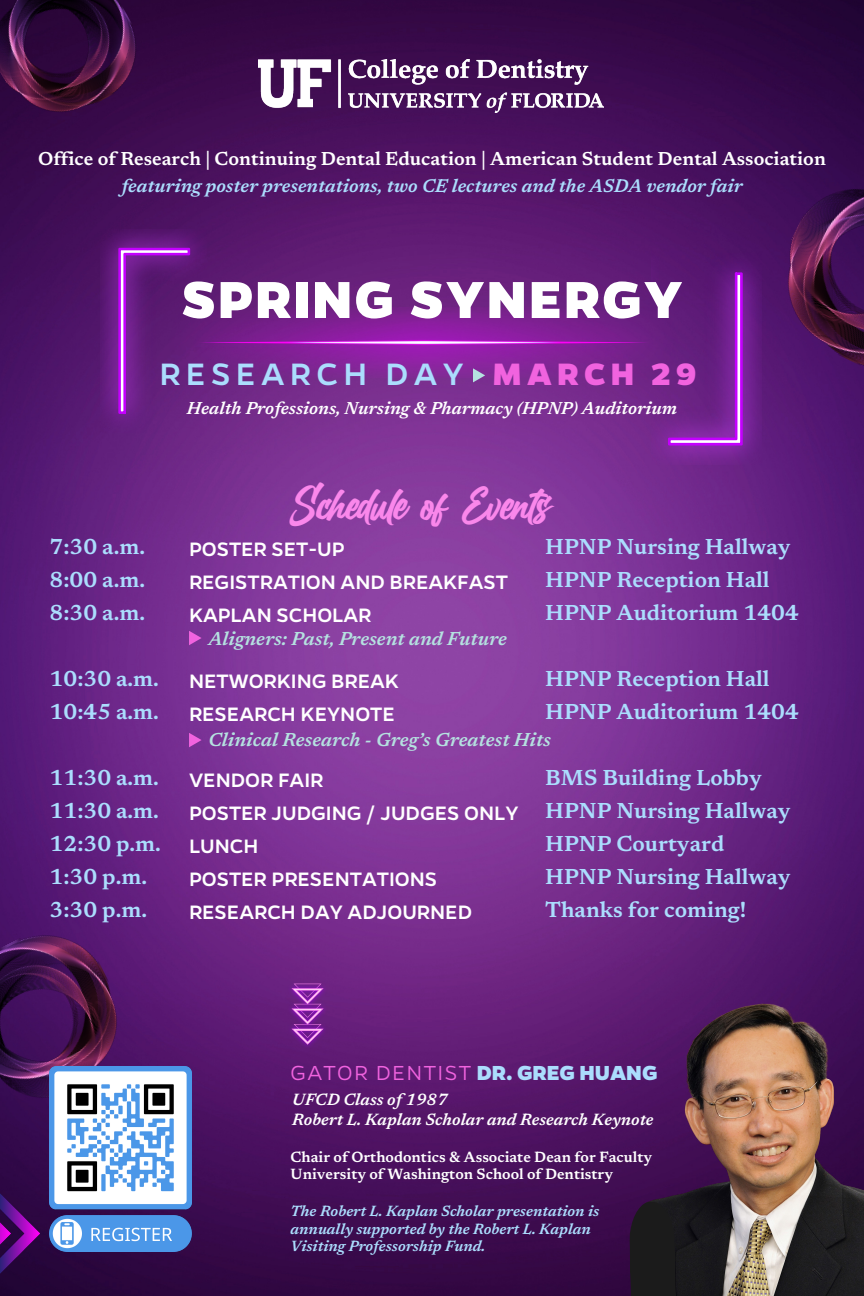
<style>
.page{position:relative;width:864px;height:1296px;background:#fff}
.page>*{position:absolute;margin:0;border:0;box-sizing:border-box;transform-origin:0 0}
.t1{font:800 58.9px "Gentona";letter-spacing:.035em;color:#fff}
.t2{font:47.5px "Billion Dreams";letter-spacing:-.025em;color:#fa87eb}
.t3{font:500 35px "Gentona";letter-spacing:.155em;color:#abddfd}
.t4{font:800 35px "Gentona";letter-spacing:.155em;color:#f163df}
.t5{font:300 23px "Gentona";letter-spacing:.06em;color:#f163df}
.t6{font:600 22px/33px "Newsreader";color:#abddfd}
.t7{font:500 22px/33px "Gentona";color:#fff}
.t8{font:600 19px "Newsreader";color:#fff}
.t9{font:italic 600 19px "Newsreader";color:#b5e1e0}
.t10{font:italic 600 18.5px "Newsreader";color:#abddfd}
.t11{font:italic 600 17.5px "Newsreader";color:#fff}
.t12{font:italic 600 16.5px "Newsreader";color:#fff}
.t13{font:italic 600 15px/17.6px "Newsreader";color:#abddfd}
.t14{font:600 15px "Newsreader";color:#fff}
.s1{font-weight:800;color:#abddfd}
</style>
<div class="page">
<img style="left:0;top:0;width:864px;height:1296px">
<img style="left:206px;top:308px;width:445px;height:70px">
<img style="left:100px;top:229px;width:106px;height:203px">
<img style="left:200px;top:232px;width:6px;height:203px">
<svg style="left:118px;top:248px;width:72px;height:166px;background:#73248e"></svg>
<img style="left:651px;top:253px;width:110px;height:212px">
<img style="left:651px;top:251px;width:7px;height:211px">
<svg style="left:668px;top:272px;width:75px;height:174px;background:#762593"></svg>
<img style="left:755px;top:152px;width:109px;height:241px">
<img style="left:0;top:1186px;width:39px;height:95px">
<svg style="left:473px;top:368px;width:12px;height:14px"></svg>
<img style="left:258px;top:60px;width:346px;height:53px">
<img style="left:0;top:911px;width:144px;height:211px">
<img style="left:647px;top:974px;width:217px;height:322px">
<svg style="left:629px;top:1201px;width:48px;height:95px;background:#1c191e"></svg>
<img style="left:286px;top:1030px;width:43px;height:20px">
<img style="left:286px;top:1009px;width:43px;height:21px">
<img style="left:286px;top:983px;width:43px;height:26px">
<svg style="left:292px;top:984px;width:32px;height:61px;background:#943ca9"></svg>
<svg style="left:189px;top:733px;width:13px;height:14px"></svg>
<img style="left:50px;top:1067px;width:142px;height:184px">
<img style="left:0;top:0;width:157px;height:137px">
<svg style="left:189px;top:631px;width:13px;height:14px"></svg>
<p class="t8" style="left:38px;top:151px;width:789px">Office of Research | Continuing Dental Education | American Student Dental Association</p>
<h6 class="t10" style="left:121px;top:178px;width:623px">featuring poster presentations, two CE lectures and the ASDA vendor fair</h6>
<h3 class="t1" style="left:181px;top:261px;width:503px">SPRING SYNERGY</h3>
<p class="t3" style="left:159px;top:351px;width:306px">RESEARCH DAY</p>
<h3 class="t4" style="left:492px;top:351px;width:206px">MARCH 29</h3>
<h2 class="t11" style="left:187px;top:401px;width:492px">Health Professions, Nursing &amp; Pharmacy (HPNP) Auditorium</h2>
<h6 class="t6" style="left:50px;top:533px;width:97px;text-align:justify">7:30 a.m.<br>8:00 a.m.<br>8:30 a.m.</h6>
<h6 class="t6" style="left:50px;top:665px;width:111px">10:30 a.m.<br>10:45 a.m.</h6>
<h6 class="t6" style="left:50px;top:764px;width:113px">11:30 a.m.<br>11:30 a.m.<br>12:30 p.m.<br>1:30 p.m.<br>3:30 p.m.</h6>
<h6 class="t2" style="left:289px;top:473px;width:264px">Schedule of Events</h6>
<p class="t7" style="left:189px;top:531px;width:321px">POSTER SET-UP<br>REGISTRATION AND BREAKFAST<br>KAPLAN SCHOLAR</p>
<h5 class="t9" style="left:208px;top:631px;width:300px">Aligners: Past, Present and Future</h5>
<p class="t7" style="left:189px;top:663px;width:211px">NETWORKING BREAK<br>RESEARCH KEYNOTE</p>
<p class="t6" style="left:545px;top:533px;width:255px">HPNP Nursing Hallway<br>HPNP Reception Hall<br>HPNP Auditorium 1404</p>
<p class="t6" style="left:545px;top:665px;width:255px">HPNP Reception Hall<br>HPNP Auditorium 1404</p>
<h4 class="t9" style="left:208px;top:732px;width:344px">Clinical Research - Greg’s Greatest Hits</h4>
<h1 class="t7" style="left:189px;top:762px;width:331px">VENDOR FAIR<br>POSTER JUDGING / JUDGES ONLY<br>LUNCH<br>POSTER PRESENTATIONS<br>RESEARCH DAY ADJOURNED</h1>
<p class="t6" style="left:545px;top:764px;width:247px">BMS Building Lobby<br>HPNP Nursing Hallway<br>HPNP Courtyard<br>HPNP Nursing Hallway<br>Thanks for coming!</p>
<p class="t5" style="left:291px;top:1058px;width:368px">GATOR DENTIST <span class="s1">DR. GREG HUANG</span></p>
<h4 class="t12" style="left:292px;top:1093px;width:157px">UFCD Class of 1987</h4>
<p class="t12" style="left:292px;top:1112px;width:363px">Robert L. Kaplan Scholar and Research Keynote</p>
<h4 class="t14" style="left:291px;top:1151px;width:363px">Chair of Orthodontics &amp; Associate Dean for Faculty</h4>
<h4 class="t14" style="left:291px;top:1168px;width:324px">University of Washington School of Dentistry</h4>
<h6 class="t13" style="left:291px;top:1204px;width:310px">The Robert L. Kaplan Scholar presentation is annually supported by the Robert L. Kaplan<br>Visiting Professorship Fund.</h6>
</div>
